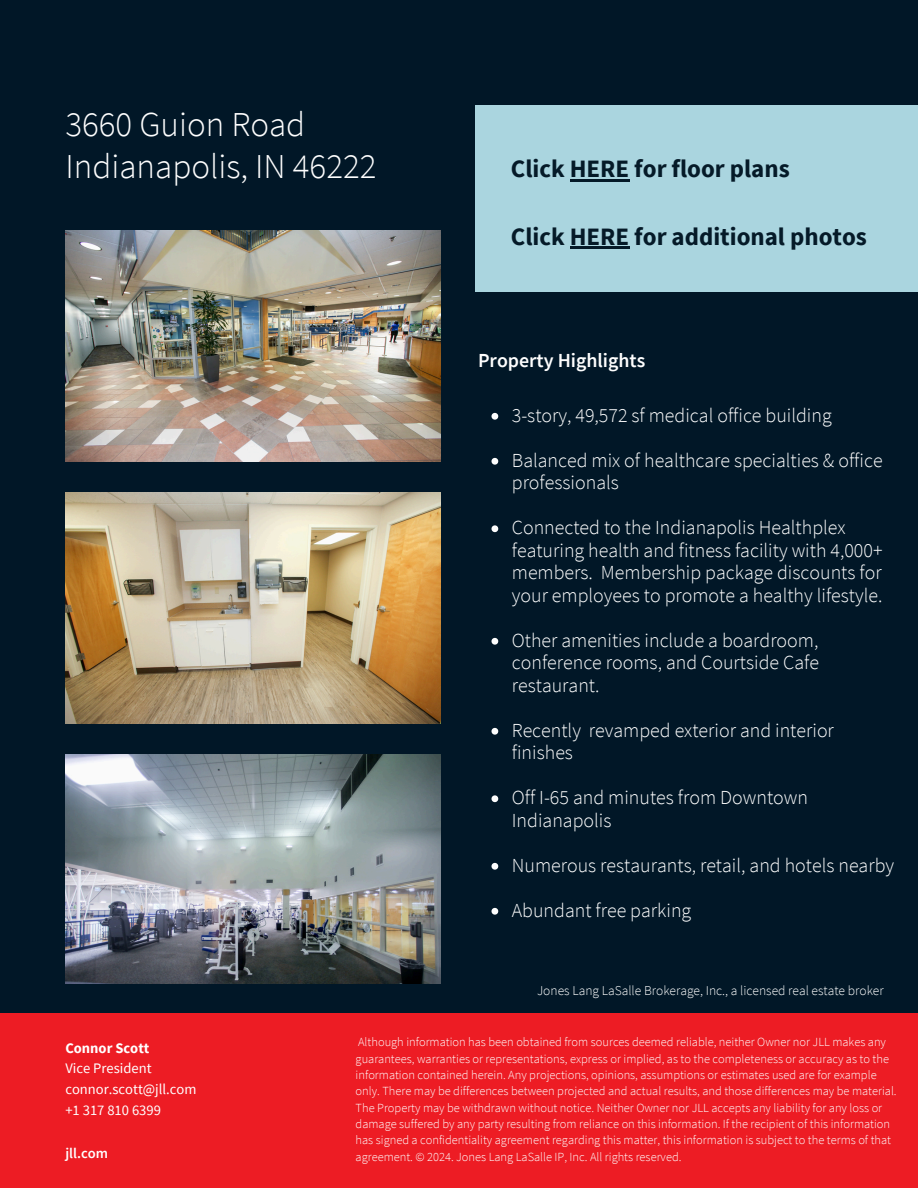
<style>
.page{position:relative;width:918px;height:1188px;background:#fff}
.page>*{position:absolute;margin:0;border:0;box-sizing:border-box;transform-origin:0 0}
.t1{font:300 34.95px/41.5px "Source Sans Pro";color:#fefefe}
.t2{font:700 25.05px "Source Sans Pro";color:#051a28}
.t3{font:300 19.95px/22.5px "Source Sans Pro";color:#fefefe}
.t4{font:600 19.95px "Source Sans Pro";color:#fefefe}
.t5{font:14.55px/20.7px "Source Sans Pro";color:#fff}
.t6{font:600 14.55px "Source Sans Pro";color:#fff}
.t7{font:300 13.5px "Source Sans Pro";color:#fff}
.t8{font:300 12.45px/16.4px "Source Sans Pro";color:#fff}
.s1{font-weight:700}
</style>
<div class="page">
<div style="left:0;top:1013px;width:918px;height:175px;background:#ed1c24"></div>
<div style="left:0;top:0;width:918px;height:1012px;background:#011727"></div>
<div style="left:476px;top:106px;width:442px;height:186px;background:#aad5df"></div>
<img style="left:65px;top:492px;width:375px;height:232px">
<img style="left:65px;top:754px;width:375px;height:230px">
<svg style="left:492px;top:413px;width:6px;height:7px"></svg>
<svg style="left:492px;top:458px;width:6px;height:7px"></svg>
<svg style="left:492px;top:525px;width:6px;height:7px"></svg>
<svg style="left:492px;top:638px;width:6px;height:7px"></svg>
<svg style="left:492px;top:728px;width:6px;height:7px"></svg>
<svg style="left:492px;top:795px;width:6px;height:7px"></svg>
<svg style="left:492px;top:863px;width:6px;height:7px"></svg>
<svg style="left:492px;top:908px;width:6px;height:7px"></svg>
<hr style="left:570px;top:179px;width:59px;height:3px;background:#051a28">
<hr style="left:570px;top:247px;width:59px;height:2px;background:#051a28">
<img style="left:65px;top:230px;width:375px;height:232px">
<h1 class="t1" style="left:65px;top:103px;width:313px">3660 Guion Road<br>Indianapolis, IN 46222</h1>
<p class="t2" style="left:511px;top:152px;width:280px">Click HERE for floor plans</p>
<p class="t2" style="left:511px;top:220px;width:358px">Click HERE for additional photos</p>
<p class="t4" style="left:478px;top:347px;width:169px">Property Highlights</p>
<p class="t3" style="left:512px;top:404px;width:321px">3-story, 49,572 sf medical office building</p>
<p class="t3" style="left:512px;top:449px;width:372px">Balanced mix of healthcare specialties &amp; office professionals</p>
<h2 class="t3" style="left:512px;top:516px;width:372px">Connected to the Indianapolis Healthplex featuring health and fitness facility with 4,000+ members. Membership package discounts for your employees to promote a healthy lifestyle.</h2>
<h3 class="t3" style="left:512px;top:629px;width:309px;text-align:justify">Other amenities include a boardroom, conference rooms, and Courtside Cafe restaurant.</h3>
<p class="t3" style="left:512px;top:719px;width:324px">Recently revamped exterior and interior finishes</p>
<p class="t3" style="left:512px;top:786px;width:298px">Off I-65 and minutes from Downtown<br>Indianapolis</p>
<p class="t3" style="left:512px;top:854px;width:384px">Numerous restaurants, retail, and hotels nearby</p>
<h4 class="t3" style="left:512px;top:899px;width:181px">Abundant free parking</h4>
<h6 class="t7" style="left:537px;top:981px;width:348px">Jones Lang LaSalle Brokerage, Inc., a licensed real estate broker</h6>
<p class="t5" style="left:65px;top:1037px;width:133px"><span class="s1">Connor Scott<br></span>Vice President connor.scott@jll.com +1 317 810 6399</p>
<p class="t8" style="left:356px;top:1034px;width:543px">Although information has been obtained from sources deemed reliable, neither Owner nor JLL makes any guarantees, warranties or representations, express or implied, as to the completeness or accuracy as to the information contained herein. Any projections, opinions, assumptions or estimates used are for example only. There may be differences between projected and actual results, and those differences may be material.<br>The Property may be withdrawn without notice. Neither Owner nor JLL accepts any liability for any loss or damage suffered by any party resulting from reliance on this information. If the recipient of this information has signed a confidentiality agreement regarding this matter, this information is subject to the terms of that agreement. © 2024. Jones Lang LaSalle IP, Inc. All rights reserved.</p>
<p class="t6" style="left:65px;top:1144px;width:44px">jll.com</p>
</div>
